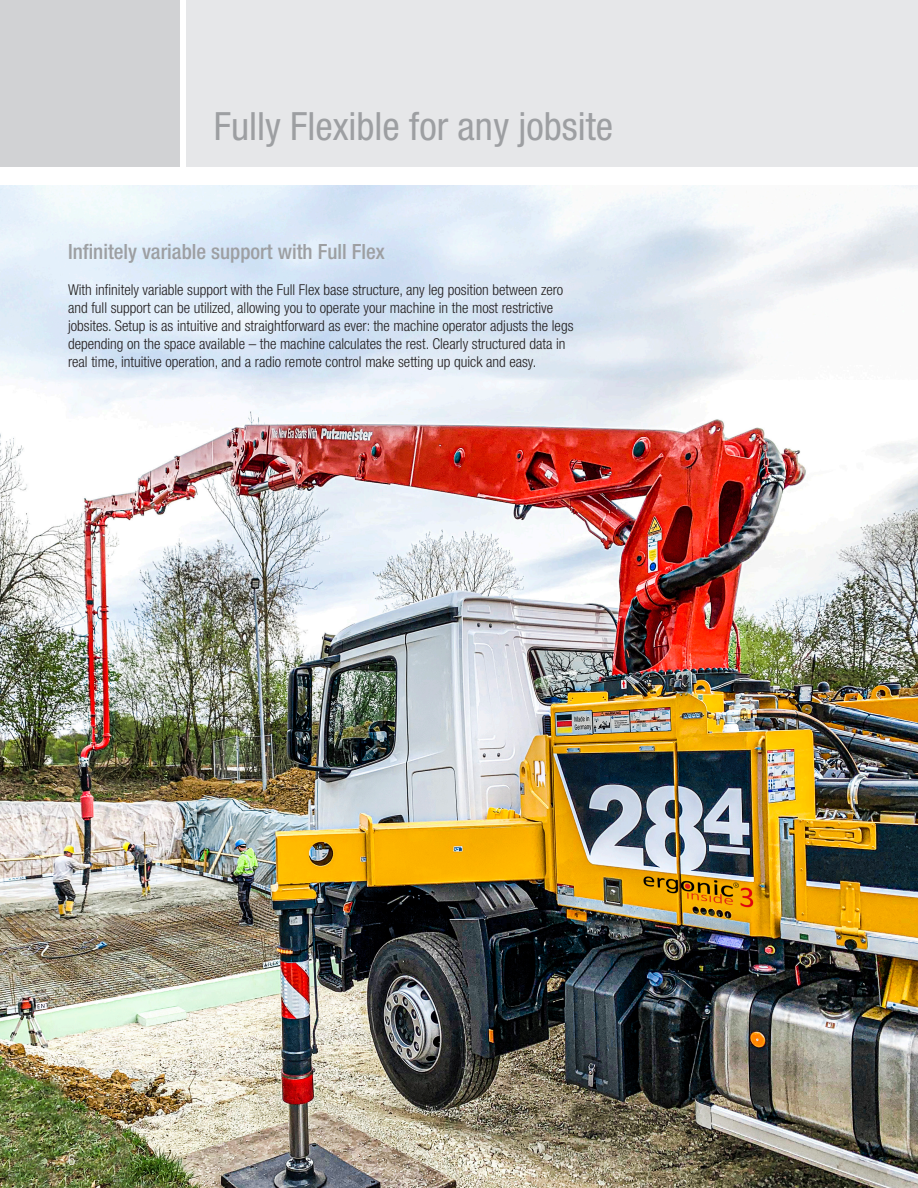
<style>
.page{position:relative;width:918px;height:1188px;background:#fff}
.page>*{position:absolute;margin:0;border:0;box-sizing:border-box;transform-origin:0 0}
.Page_Headline{font:condensed 39px "Helvetica Neue LT Pro";color:#9d9fa2}
.Page_Subheadline_-_Gray{font:500 condensed 21px "Helvetica Neue LT Std";color:#9d9fa2}
.Page_Copy{font:300 condensed 15px/18px "Helvetica Neue LT Pro";color:#231f20}
.Bullet_Copy{font:300 condensed 15px "Helvetica Neue LT Std";color:#fff}
.s1{font-family:"Helvetica Neue LT Std"}
</style>
<div class="page">
<img style="left:0;top:186px;width:918px;height:1002px">
<div style="left:187px;top:0;width:731px;height:166px;background:#e6e7e9"></div>
<div style="left:0;top:0;width:180px;height:166px;background:#d1d2d4"></div>
<p class="Page_Headline" style="left:214px;top:103px;width:401px">Fully Flexible for any jobsite</p>
<p class="Page_Subheadline_-_Gray" style="left:68px;top:239px;width:318px">Infinitely variable support with Full Flex</p>
<p class="Page_Copy" style="left:68px;top:280px;width:507px"><span class="s1">With infinitely variable support with the Full Flex base structure, any leg position between zero and full support can be utilized,</span> allowing you to operate your machine in the most restrictive jobsites<span class="s1">.</span> Setup is as intuitive and straightforward as ever: t<span class="s1">he machine operator adjusts the legs depending on the space available – the machine calculates the rest.</span> Clearly structured data in real time, intuitive operation, and a radio remote control make setting up quick and easy.</p>
<p class="Bullet_Copy" style="left:68px;top:1151px;width:9px">6</p>
</div>
